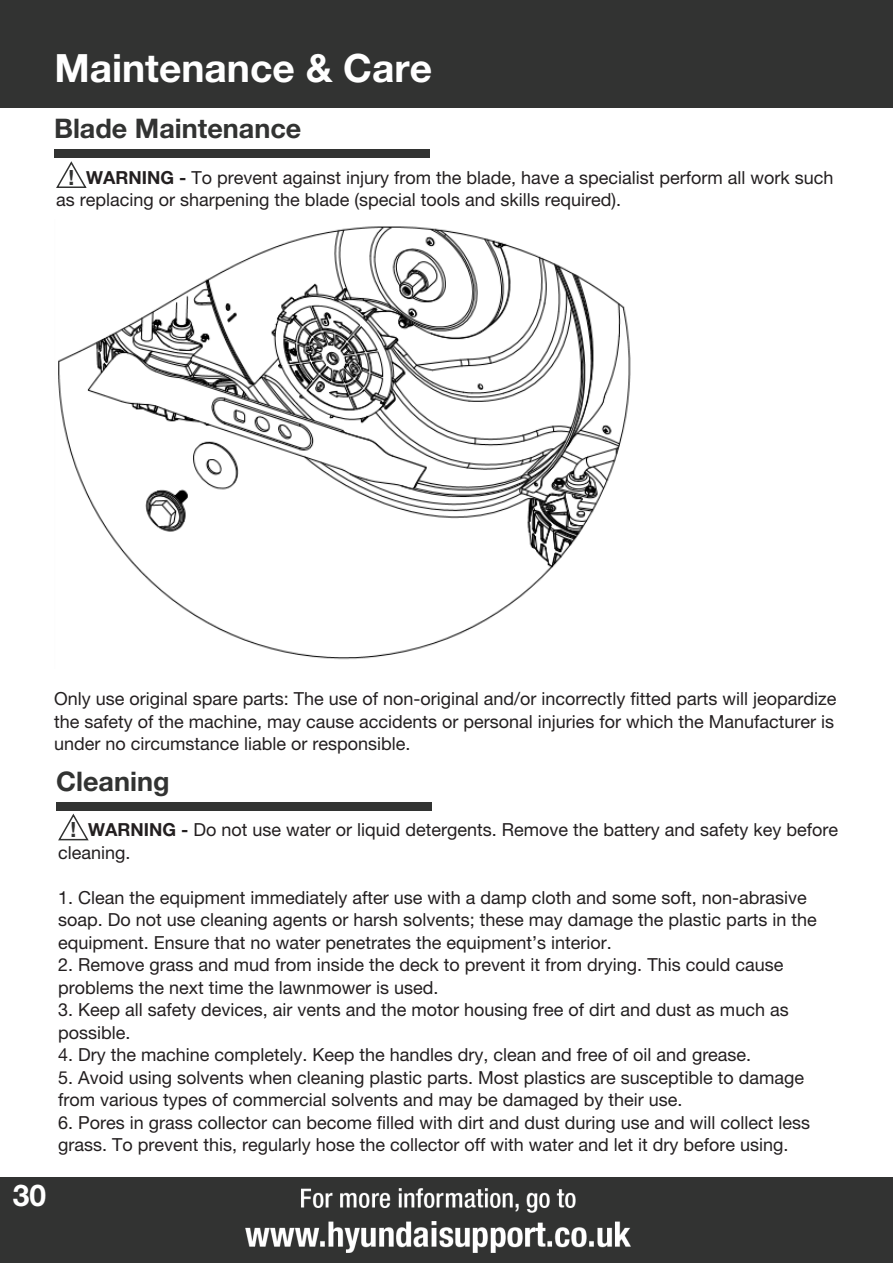
<style>
.page{position:relative;width:893px;height:1263px;background:#fff}
.page>*{position:absolute;margin:0;border:0;box-sizing:border-box;transform-origin:0 0}
.t1{font:700 39px "Helvetica Neue LT Pro";color:#fff}
.t2{font:700 30px "Helvetica Neue LT Pro";color:#fff}
.t3{font:700 27px "Helvetica Neue LT Pro";color:#323332}
.t4{font:700 21px "Helvetica Neue LT Pro";color:#323332}
.t5{font:18px/22.5px "Helvetica Neue LT Pro";color:#231f20}
.s1{font-weight:700}
</style>
<div class="page">
<div style="left:0;top:0;width:893px;height:107px;background:#323332"></div>
<div style="left:0;top:1178px;width:893px;height:85px;background:#323332"></div>
<img style="left:245px;top:1188px;width:386px;height:65px">
<div style="left:54px;top:149px;width:375px;height:9px;background:#323332"></div>
<svg style="left:56px;top:161px;width:31px;height:27px"></svg>
<div style="left:56px;top:802px;width:375px;height:8px;background:#323332"></div>
<svg style="left:58px;top:813px;width:31px;height:28px"></svg>
<img style="left:58px;top:226px;width:573px;height:434px">
<p class="t1" style="left:54px;top:44px;width:379px">Maintenance &amp; Care</p>
<p class="t3" style="left:54px;top:112px;width:249px">Blade Maintenance</p>
<p class="t5" style="left:56px;top:166px;width:779px;text-indent:30px"><span class="s1">WARNING -</span> To prevent against injury from the blade, have a specialist perform all work such as replacing or sharpening the blade (special tools and skills required).</p>
<p class="t4" style="left:68px;top:164px;width:7px">!</p>
<p class="t5" style="left:54px;top:687px;width:784px">Only use original spare parts: The use of non-original and/or incorrectly fitted parts will jeopardize</p>
<p class="t5" style="left:54px;top:710px;width:782px">the safety of the machine, may cause accidents or personal injuries for which the Manufacturer is</p>
<p class="t5" style="left:54px;top:732px;width:358px">under no circumstance liable or responsible.</p>
<p class="t3" style="left:56px;top:764px;width:115px">Cleaning</p>
<p class="t5" style="left:58px;top:818px;width:782px;text-indent:30px"><span class="s1">WARNING -</span> Do not use water or liquid detergents. Remove the battery and safety key before cleaning.</p>
<p class="t5" style="left:58px;top:886px;width:760px">1. Clean the equipment immediately after use with a damp cloth and some soft, non-abrasive soap. Do not use cleaning agents or harsh solvents; these may damage the plastic parts in the equipment. Ensure that no water penetrates the equipment’s interior.</p>
<p class="t5" style="left:58px;top:953px;width:727px">2. Remove grass and mud from inside the deck to prevent it from drying. This could cause</p>
<p class="t5" style="left:58px;top:976px;width:382px">problems the next time the lawnmower is used.</p>
<p class="t5" style="left:58px;top:998px;width:732px">3. Keep all safety devices, air vents and the motor housing free of dirt and dust as much as</p>
<p class="t5" style="left:58px;top:1021px;width:74px">possible.</p>
<p class="t5" style="left:58px;top:1043px;width:695px">4. Dry the machine completely. Keep the handles dry, clean and free of oil and grease.</p>
<p class="t5" style="left:58px;top:1066px;width:748px">5. Avoid using solvents when cleaning plastic parts. Most plastics are susceptible to damage from various types of commercial solvents and may be damaged by their use.</p>
<p class="t5" style="left:58px;top:1111px;width:754px">6. Pores in grass collector can become filled with dirt and dust during use and will collect less grass. To prevent this, regularly hose the collector off with water and let it dry before using.</p>
<p class="t4" style="left:70px;top:817px;width:7px">!</p>
<p class="t2" style="left:13px;top:1176px;width:35px">30</p>
</div>
